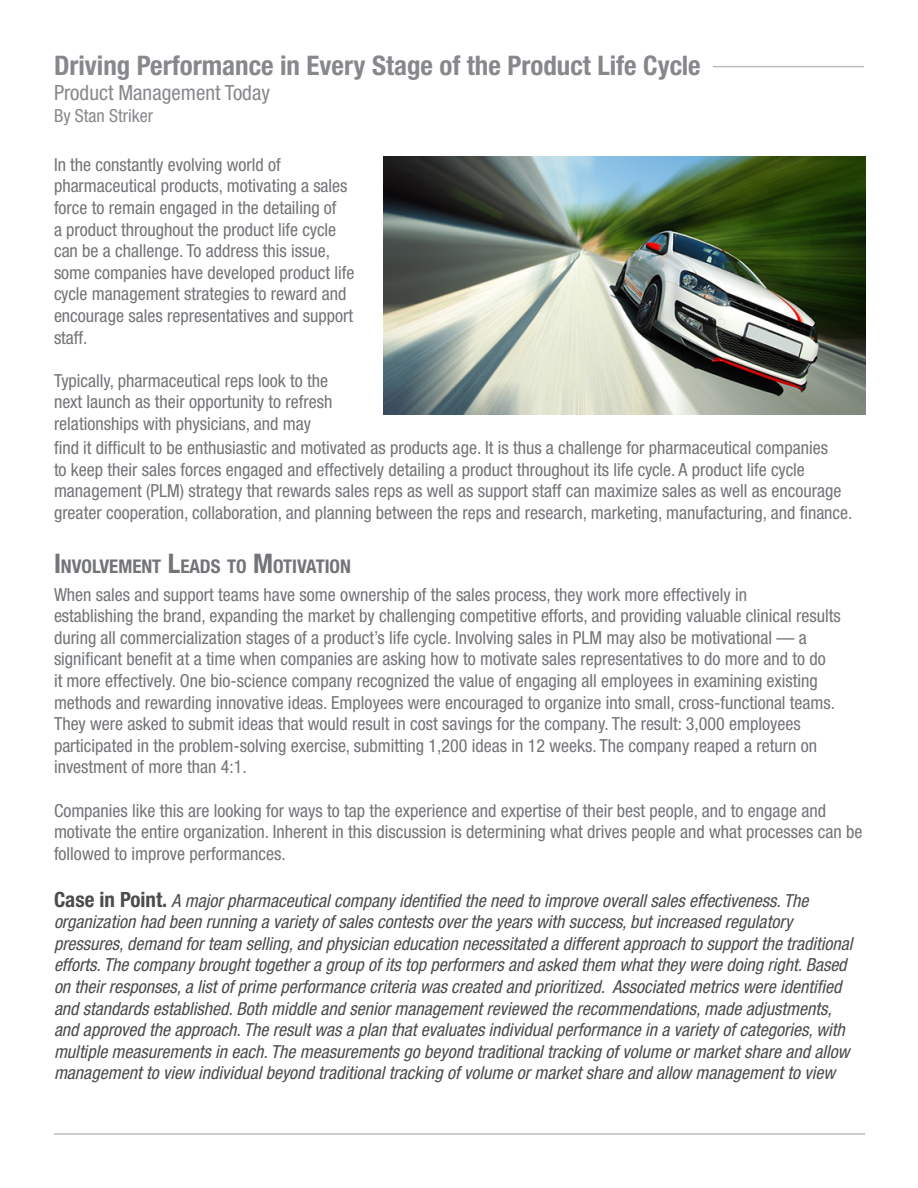
<style>
.page{position:relative;width:918px;height:1188px;background:#fff}
.page>*{position:absolute;margin:0;border:0;box-sizing:border-box;transform-origin:0 0}
.t1{font:700 condensed 27px "Helvetica Neue";color:#86888b}
.t2{font:condensed 21px "Helvetica Neue";color:#86888b}
.t3{font:700 condensed 18.9px "Helvetica Neue";color:#727477}
.t4{font:condensed 18px/21.6px "Helvetica Neue";color:#727477}
.t5{font:italic condensed 18px/21.6px "Helvetica Neue";color:#4b4c4d}
.t6{font:condensed 18px "Helvetica Neue";color:#86888b}
.s1{font-size:27px}
.s2{font-weight:700;font-style:normal;font-size:21px}
</style>
<div class="page">
<hr style="left:713px;top:66px;width:151px;height:1px;background:#bcbdc0">
<img style="left:383px;top:157px;width:482px;height:258px">
<hr style="left:54px;top:1133px;width:811px;height:2px;background:#bcbdc0">
<p class="t1" style="left:54px;top:49px;width:648px">Driving Performance in Every Stage of the Product Life Cycle</p>
<p class="t2" style="left:54px;top:81px;width:217px">Product Management Today</p>
<p class="t6" style="left:54px;top:105px;width:101px">By Stan Striker</p>
<p class="t4" style="left:54px;top:154px;width:302px">In the constantly evolving world of pharmaceutical products, motivating a sales force to remain engaged in the detailing of<br>a product throughout the product life cycle can be a challenge. To address this issue, some companies have developed product life cycle management strategies to reward and encourage sales representatives and support staff.</p>
<p class="t4" style="left:54px;top:370px;width:280px">Typically, pharmaceutical reps look to the next launch as their opportunity to refresh relationships with physicians, and may</p>
<p class="t4" style="left:54px;top:437px;width:800px">find it difficult to be enthusiastic and motivated as products age. It is thus a challenge for pharmaceutical companies<br>to keep their sales forces engaged and effectively detailing a product throughout its life cycle. A product life cycle management (PLM) strategy that rewards sales reps as well as support staff can maximize sales as well as encourage greater cooperation, collaboration, and planning between the reps and research, marketing, manufacturing, and finance.</p>
<p class="t3" style="left:54px;top:555px;width:299px"><span class="s1">I</span>NVOLVEMENT <span class="s1">L</span>EADS TO <span class="s1">M</span>OTIVATION</p>
<p class="t4" style="left:54px;top:583px;width:695px">When sales and support teams have some ownership of the sales process, they work more effectively in</p>
<p class="t4" style="left:54px;top:605px;width:788px">establishing the brand, expanding the market by challenging competitive efforts, and providing valuable clinical results during all commercialization stages of a product’s life cycle. Involving sales in PLM may also be motivational — a significant benefit at a time when companies are asking how to motivate sales representatives to do more and to do<br>it more effectively. One bio-science company recognized the value of engaging all employees in examining existing methods and rewarding innovative ideas. Employees were encouraged to organize into small, cross-functional teams.<br>They were asked to submit ideas that would result in cost savings for the company. The result: 3,000 employees participated in the problem-solving exercise, submitting 1,200 ideas in 12 weeks. The company reaped a return on investment of more than 4:1.</p>
<p class="t4" style="left:54px;top:799px;width:810px">Companies like this are looking for ways to tap the experience and expertise of their best people, and to engage and motivate the entire organization. Inherent in this discussion is determining what drives people and what processes can be followed to improve performances.</p>
<p class="t5" style="left:54px;top:889px;width:756px"><span class="s2">Case in Point.</span> A major pharmaceutical company identified the need to improve overall sales effectiveness. The</p>
<p class="t5" style="left:54px;top:911px;width:740px">organization had been running a variety of sales contests over the years with success, but increased regulatory</p>
<p class="t5" style="left:54px;top:933px;width:800px">pressures, demand for team selling, and physician education necessitated a different approach to support the traditional efforts. The company brought together a group of its top performers and asked them what they were doing right. Based on their responses, a list of prime performance criteria was created and prioritized. Associated metrics were identified and standards established. Both middle and senior management reviewed the recommendations, made adjustments, and approved the approach. The result was a plan that evaluates individual performance in a variety of categories, with multiple measurements in each. The measurements go beyond traditional tracking of volume or market share and allow management to view individual beyond traditional tracking of volume or market share and allow management to view</p>
</div>
